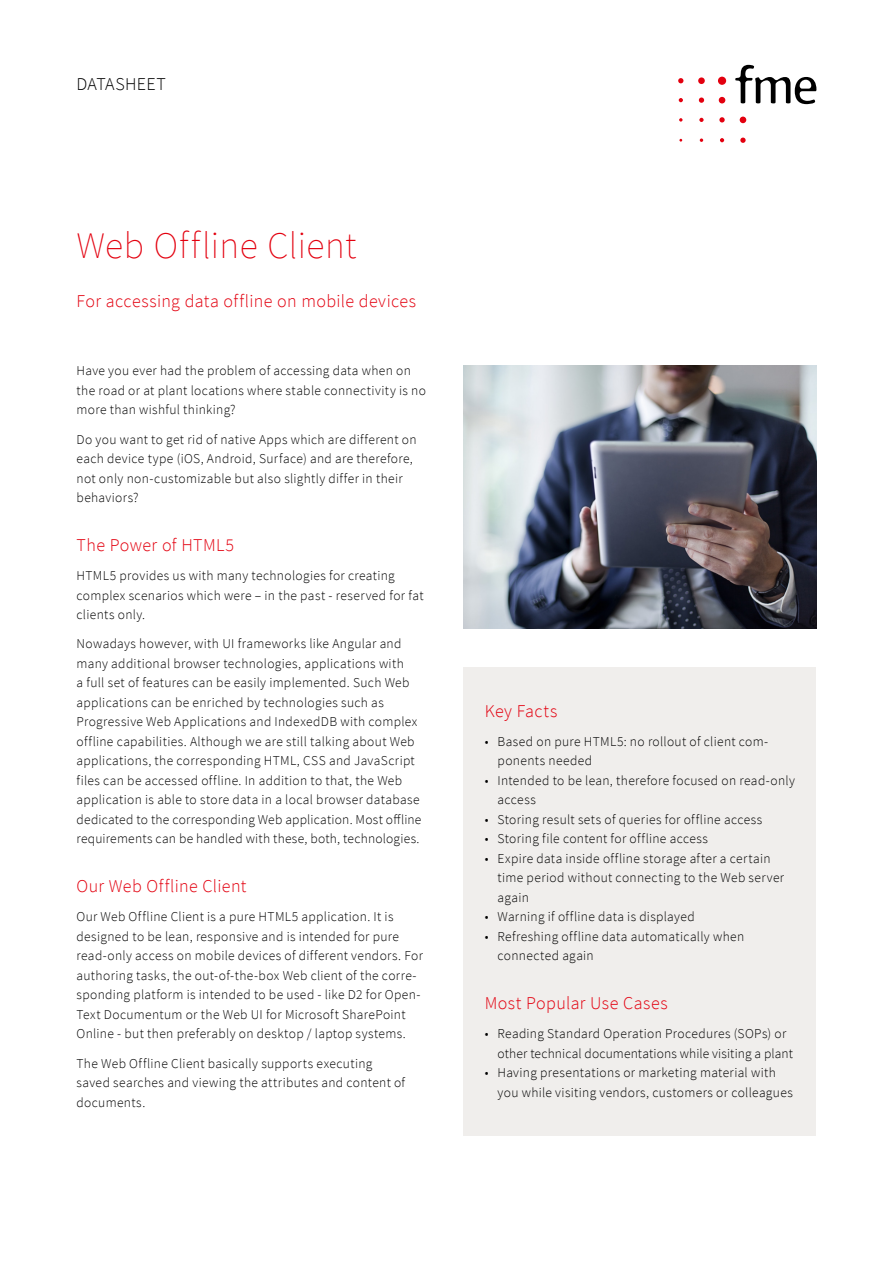
<style>
.page{position:relative;width:893px;height:1263px;background:#fff}
.page>*{position:absolute;margin:0;border:0;box-sizing:border-box;transform-origin:0 0}
.t1{font:200 37.5px "Source Sans Pro";letter-spacing:.01em;color:#e3000f}
.t2{font:300 18px "Source Sans Pro";letter-spacing:.02em;color:#e3000f}
.t3{font:300 18px "Source Sans Pro";letter-spacing:.015em;color:#000}
.t4{font:300 13.5px/19.5px "Source Sans Pro";letter-spacing:.025em;color:#000}
</style>
<div class="page">
<svg style="left:735px;top:65px;width:81px;height:39px"></svg>
<div style="left:718px;top:77px;width:8px;height:8px;background:#e3000f;border-radius:50%"></div>
<div style="left:698px;top:77px;width:7px;height:7px;background:#e3000f;border-radius:50%"></div>
<svg style="left:719px;top:97px;width:6px;height:6px"></svg>
<svg style="left:740px;top:117px;width:6px;height:6px"></svg>
<svg style="left:678px;top:78px;width:5px;height:5px"></svg>
<svg style="left:699px;top:98px;width:5px;height:5px"></svg>
<svg style="left:719px;top:117px;width:6px;height:5px"></svg>
<svg style="left:740px;top:138px;width:6px;height:5px"></svg>
<svg style="left:679px;top:98px;width:4px;height:4px"></svg>
<svg style="left:699px;top:118px;width:5px;height:4px"></svg>
<svg style="left:720px;top:138px;width:4px;height:4px"></svg>
<svg style="left:700px;top:138px;width:3px;height:4px"></svg>
<svg style="left:679px;top:118px;width:3px;height:4px"></svg>
<img style="left:463px;top:366px;width:353px;height:263px">
<div style="left:463px;top:668px;width:353px;height:468px;background:#f0eeec"></div>
<h2 class="t3" style="left:77px;top:73px;width:91px">DATASHEET</h2>
<h1 class="t1" style="left:77px;top:223px;width:281px">Web Offline Client</h1>
<h2 class="t2" style="left:77px;top:290px;width:341px">For accessing data offline on mobile devices</h2>
<p class="t4" style="left:77px;top:361px;width:351px">Have you ever had the problem of accessing data when on the road or at plant locations where stable connectivity is no more than wishful thinking?</p>
<p class="t4" style="left:77px;top:429px;width:341px">Do you want to get rid of native Apps which are different on each device type (iOS, Android, Surface) and are therefore, not only non-customizable but also slightly differ in their behaviors?</p>
<h2 class="t2" style="left:77px;top:534px;width:159px">The Power of HTML5</h2>
<p class="t4" style="left:77px;top:566px;width:349px">HTML5 provides us with many technologies for creating complex scenarios which were – in the past - reserved for fat clients only.</p>
<p class="t4" style="left:77px;top:634px;width:346px">Nowadays however, with UI frameworks like Angular and many additional browser technologies, applications with<br>a full set of features can be easily implemented. Such Web applications can be enriched by technologies such as Progressive Web Applications and IndexedDB with complex offline capabilities. Although we are still talking about Web applications, the corresponding HTML, CSS and JavaScript files can be accessed offline. In addition to that, the Web application is able to store data in a local browser database dedicated to the corresponding Web application. Most offline requirements can be handled with these, both, technologies.</p>
<h2 class="t2" style="left:77px;top:875px;width:171px">Our Web Offline Client</h2>
<p class="t4" style="left:77px;top:907px;width:348px">Our Web Offline Client is a pure HTML5 application. It is designed to be lean, responsive and is intended for pure read-only access on mobile devices of different vendors. For authoring tasks, the out-of-the-box Web client of the corre&shy;sponding platform is intended to be used - like D2 for Open-Text Documentum or the Web UI for Microsoft SharePoint Online - but then preferably on desktop / laptop systems.</p>
<p class="t4" style="left:77px;top:1053px;width:330px">The Web Offline Client basically supports executing saved searches and viewing the attributes and content of documents.</p>
<h2 class="t2" style="left:485px;top:700px;width:74px">Key Facts</h2>
<p class="t4" style="left:497px;top:732px;width:271px;text-indent:-13px">• Based on pure HTML5: no rollout of client com&shy;ponents needed</p>
<p class="t4" style="left:497px;top:771px;width:299px;text-indent:-13px">• Intended to be lean, therefore focused on read-only access</p>
<p class="t4" style="left:485px;top:810px;width:279px">• Storing result sets of queries for offline access</p>
<p class="t4" style="left:485px;top:829px;width:225px">• Storing file content for offline access</p>
<p class="t4" style="left:497px;top:849px;width:288px;text-indent:-13px">• Expire data inside offline storage after a certain time period without connecting to the Web server again</p>
<p class="t4" style="left:485px;top:907px;width:212px">• Warning if offline data is displayed</p>
<p class="t4" style="left:497px;top:926px;width:248px;text-indent:-13px">• Refreshing offline data automatically when connected again</p>
<h2 class="t2" style="left:485px;top:992px;width:185px">Most Popular Use Cases</h2>
<p class="t4" style="left:497px;top:1024px;width:297px;text-indent:-13px">• Reading Standard Operation Procedures (SOPs) or other technical documentations while visiting a plant</p>
<p class="t4" style="left:497px;top:1063px;width:297px;text-indent:-13px">• Having presentations or marketing material with you while visiting vendors, customers or colleagues</p>
</div>
